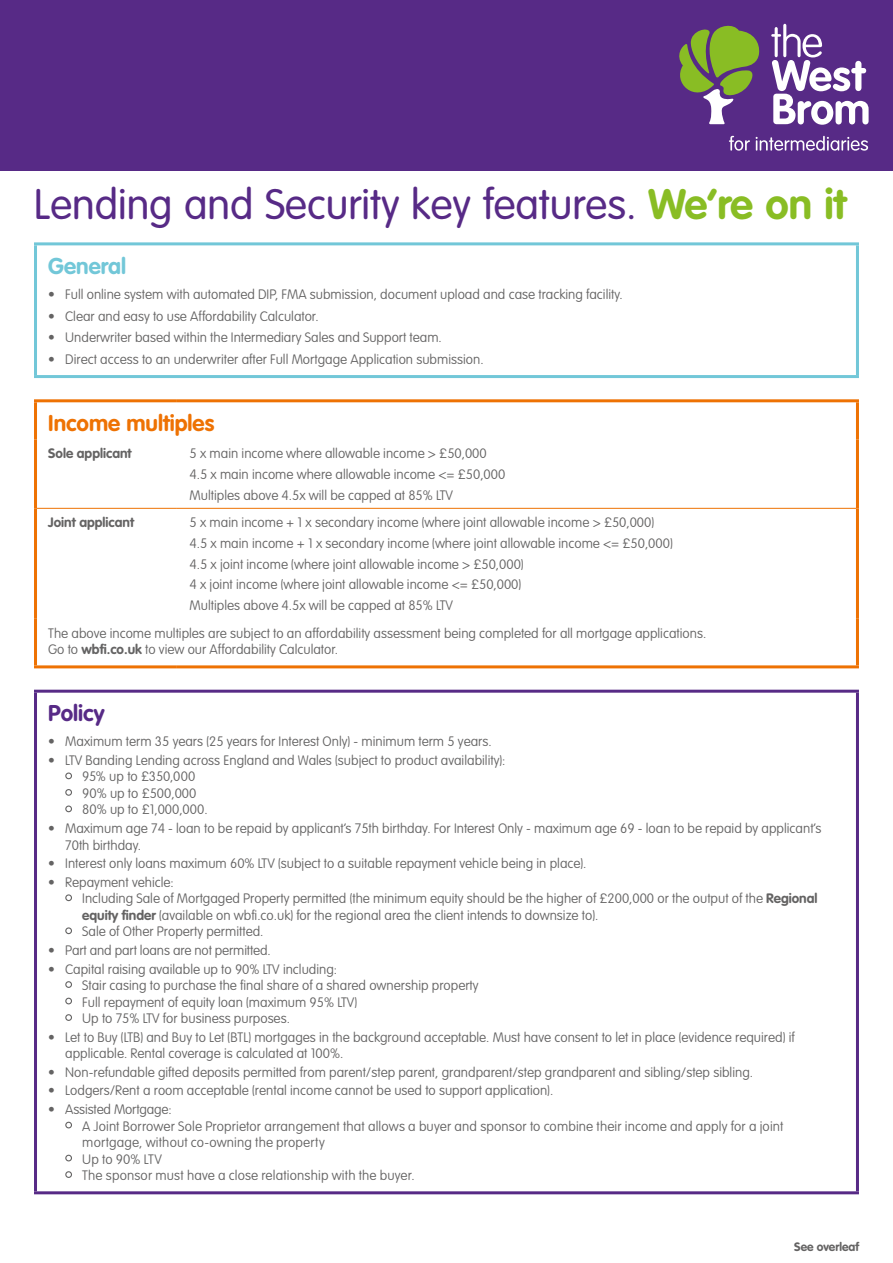
<style>
.page{position:relative;width:893px;height:1263px;background:#fff}
.page>*{position:absolute;margin:0;border:0;box-sizing:border-box;transform-origin:0 0}
.t1{font:300 42px "VAG Rounded Std";color:#572a86}
.t2{font:700 22.5px "VAG Rounded Std";color:#ee7203}
.t3{font:700 22.5px "VAG Rounded Std";color:#72c7d8}
.t4{font:700 22.5px "VAG Rounded Std";color:#572a86}
.t5{font:100 13.5px/16.5px "VAG Rounded Std";color:#646363}
.t6{font:700 13.5px "VAG Rounded Std";color:#646363}
.t7{font:700 12px "VAG Rounded Std";color:#646363}
.s1{font-weight:700;color:#89bd24}
.s2{font-weight:700}
</style>
<div class="page">
<hr style="left:34px;top:242px;width:825px;height:3px;background:#72c7d8">
<hr style="left:34px;top:245px;width:3px;height:130px;background:#72c7d8">
<hr style="left:856px;top:245px;width:3px;height:130px;background:#72c7d8">
<hr style="left:34px;top:375px;width:825px;height:3px;background:#72c7d8">
<div style="left:0;top:0;width:893px;height:170px;background:#572a86"></div>
<svg style="left:729px;top:136px;width:21px;height:15px"></svg>
<svg style="left:756px;top:136px;width:112px;height:15px"></svg>
<svg style="left:679px;top:25px;width:81px;height:99px"></svg>
<svg style="left:771px;top:24px;width:98px;height:101px"></svg>
<hr style="left:34px;top:399px;width:143px;height:3px;background:#ee7203">
<hr style="left:34px;top:402px;width:3px;height:37px;background:#ee7203">
<hr style="left:177px;top:399px;width:682px;height:3px;background:#ee7203">
<hr style="left:34px;top:439px;width:3px;height:69px;background:#ee7203">
<hr style="left:856px;top:439px;width:3px;height:69px;background:#ee7203">
<hr style="left:34px;top:508px;width:3px;height:111px;background:#ee7203">
<hr style="left:856px;top:508px;width:3px;height:111px;background:#ee7203">
<hr style="left:34px;top:619px;width:3px;height:46px;background:#ee7203">
<hr style="left:34px;top:665px;width:143px;height:3px;background:#ee7203">
<hr style="left:177px;top:665px;width:682px;height:3px;background:#ee7203">
<hr style="left:856px;top:619px;width:3px;height:46px;background:#ee7203">
<hr style="left:856px;top:402px;width:3px;height:37px;background:#ee7203">
<hr style="left:37px;top:508px;width:140px;height:1px;background:#ee7203">
<hr style="left:177px;top:508px;width:679px;height:1px;background:#ee7203">
<hr style="left:34px;top:690px;width:825px;height:3px;background:#572a86">
<hr style="left:34px;top:693px;width:3px;height:498px;background:#572a86">
<hr style="left:856px;top:693px;width:3px;height:498px;background:#572a86">
<hr style="left:34px;top:1191px;width:825px;height:3px;background:#572a86">
<div style="left:65px;top:772px;width:7px;height:7px;border:1px solid #646363;border-radius:50%"></div>
<div style="left:65px;top:789px;width:7px;height:7px;border:1px solid #646363;border-radius:50%"></div>
<div style="left:65px;top:805px;width:7px;height:7px;border:1px solid #646363;border-radius:50%"></div>
<div style="left:65px;top:894px;width:7px;height:7px;border:1px solid #646363;border-radius:50%"></div>
<div style="left:65px;top:927px;width:7px;height:7px;border:1px solid #646363;border-radius:50%"></div>
<div style="left:65px;top:981px;width:7px;height:7px;border:1px solid #646363;border-radius:50%"></div>
<div style="left:65px;top:998px;width:7px;height:6px;border:1px solid #646363;border-radius:50%"></div>
<div style="left:65px;top:1014px;width:7px;height:7px;border:1px solid #646363;border-radius:50%"></div>
<div style="left:65px;top:1122px;width:7px;height:6px;border:1px solid #646363;border-radius:50%"></div>
<div style="left:65px;top:1155px;width:7px;height:6px;border:1px solid #646363;border-radius:50%"></div>
<div style="left:65px;top:1171px;width:7px;height:7px;border:1px solid #646363;border-radius:50%"></div>
<h1 class="t1" style="left:34px;top:181px;width:814px">Lending and Security key features. <span class="s1">We’re on it</span></h1>
<h2 class="t3" style="left:48px;top:253px;width:79px">General</h2>
<p class="t5" style="left:48px;top:286px;width:576px">• Full online system with automated DIP, FMA submission, document upload and case tracking facility.</p>
<p class="t5" style="left:48px;top:308px;width:272px">• Clear and easy to use Affordability Calculator.</p>
<p class="t5" style="left:48px;top:330px;width:395px">• Underwriter based within the Intermediary Sales and Support team.</p>
<p class="t5" style="left:48px;top:351px;width:437px">• Direct access to an underwriter after Full Mortgage Application submission.</p>
<h2 class="t2" style="left:48px;top:410px;width:168px">Income multiples</h2>
<p class="t6" style="left:48px;top:446px;width:85px">Sole applicant</p>
<p class="t5" style="left:190px;top:444px;width:317px;line-height:20.7px">5 x main income where allowable income &gt; £50,000<br>4.5 x main income where allowable income &lt;= £50,000<br>Multiples above 4.5x will be capped at 85% LTV</p>
<p class="t6" style="left:48px;top:514px;width:87px">Joint applicant</p>
<p class="t5" style="left:190px;top:513px;width:485px;line-height:20.7px">5 x main income + 1 x secondary income (where joint allowable income &gt; £50,000)<br>4.5 x main income + 1 x secondary income (where joint allowable income &lt;= £50,000)<br>4.5 x joint income (where joint allowable income &gt; £50,000)<br>4 x joint income (where joint allowable income &lt;= £50,000)<br>Multiples above 4.5x will be capped at 85% LTV</p>
<p class="t5" style="left:48px;top:625px;width:659px">The above income multiples are subject to an affordability assessment being completed for all mortgage applications.<br>Go to <span class="s2">wbfi.co.uk</span> to view our Affordability Calculator.</p>
<h2 class="t4" style="left:48px;top:700px;width:58px">Policy</h2>
<p class="t5" style="left:48px;top:734px;width:445px">• Maximum term 35 years (25 years for Interest Only) - minimum term 5 years.</p>
<p class="t5" style="left:82px;top:752px;width:425px;text-indent:-34px">• LTV Banding Lending across England and Wales (subject to product availability):<br>95% up to £350,000<br>90% up to £500,000<br>80% up to £1,000,000.</p>
<p class="t5" style="left:65px;top:820px;width:757px;text-indent:-17px">• Maximum age 74 - loan to be repaid by applicant’s 75th birthday. For Interest Only - maximum age 69 - loan to be repaid by applicant’s<br>70th birthday.</p>
<p class="t5" style="left:48px;top:856px;width:540px">• Interest only loans maximum 60% LTV (subject to a suitable repayment vehicle being in place).</p>
<p class="t5" style="left:82px;top:874px;width:737px;text-indent:-34px">• Repayment vehicle:<br>Including Sale of Mortgaged Property permitted (the minimum equity should be the higher of £200,000 or the output of the <span class="s2">Regional equity finder</span> (available on wbfi.co.uk) for the regional area the client intends to downsize to).<br>Sale of Other Property permitted.</p>
<p class="t5" style="left:48px;top:942px;width:224px">• Part and part loans are not permitted.</p>
<p class="t5" style="left:82px;top:961px;width:398px;text-indent:-34px">• Capital raising available up to 90% LTV including:<br>Stair casing to purchase the final share of a shared ownership property Full repayment of equity loan (maximum 95% LTV)<br>Up to 75% LTV for business purposes.</p>
<p class="t5" style="left:65px;top:1029px;width:731px;text-indent:-17px">• Let to Buy (LTB) and Buy to Let (BTL) mortgages in the background acceptable. Must have consent to let in place (evidence required) if applicable. Rental coverage is calculated at 100%.</p>
<p class="t5" style="left:48px;top:1064px;width:706px">• Non-refundable gifted deposits permitted from parent/step parent, grandparent/step grandparent and sibling/step sibling.</p>
<p class="t5" style="left:48px;top:1083px;width:506px">• Lodgers/Rent a room acceptable (rental income cannot be used to support application).</p>
<p class="t5" style="left:82px;top:1101px;width:703px;text-indent:-34px">• Assisted Mortgage:<br>A Joint Borrower Sole Proprietor arrangement that allows a buyer and sponsor to combine their income and apply for a joint mortgage, without co-owning the property<br>Up to 90% LTV<br>The sponsor must have a close relationship with the buyer.</p>
<p class="t7" style="left:794px;top:1239px;width:66px">See overleaf</p>
</div>
